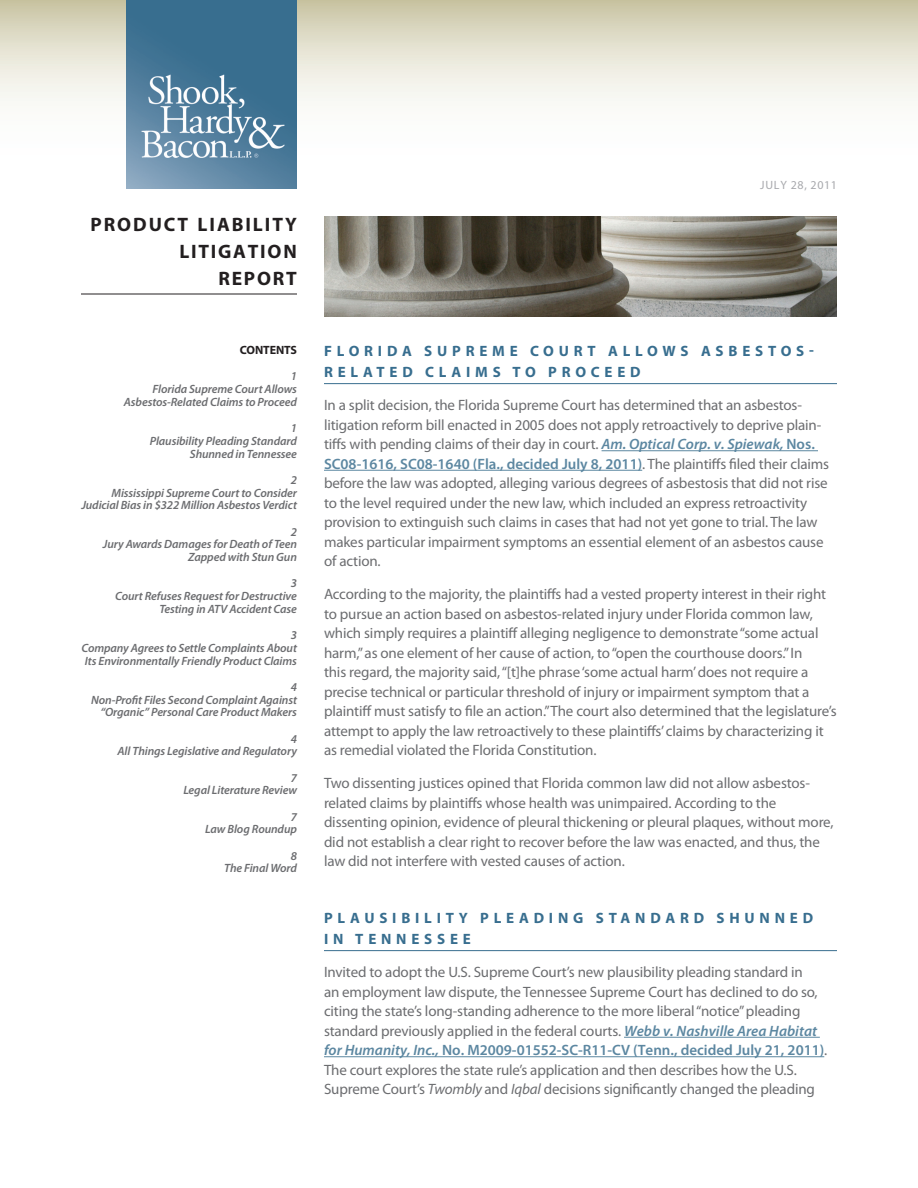
<style>
.page{position:relative;width:918px;height:1188px;background:#fff}
.page>*{position:absolute;margin:0;border:0;box-sizing:border-box;transform-origin:0 0}
.t1{font:700 19.5px/27px "Myriad Pro";letter-spacing:.095em;color:#231f20;text-align:right}
.Body{font:15px/19.5px "Myriad Pro";letter-spacing:-.01em;color:#6c6d70}
.Head{font:700 15px/21px "Myriad Pro";letter-spacing:.32em;color:#386e8f}
.t2{font:italic 600 12px/12.8px "Myriad Pro";letter-spacing:-.01em;color:#6c6d70;text-align:right}
.t3{font:12px "Myriad Pro";letter-spacing:.05em;color:#a8a9ad}
.TOC-Head{font:700 12px "Myriad Pro";letter-spacing:-.01em;color:#231f20}
.s1{font-weight:600;font-style:italic;color:#5c87a1}
.s2{font-weight:600;color:#5c87a1}
.s3{font-style:italic}
</style>
<div class="page">
<svg style="left:0;top:0;width:918px;height:101px;background:#e4e1d0"></svg>
<hr style="left:324px;top:383px;width:513px;height:1px;background:#386e8f">
<hr style="left:602px;top:450px;width:216px;height:1px;background:#5c87a1">
<hr style="left:324px;top:470px;width:318px;height:1px;background:#5c87a1">
<hr style="left:324px;top:950px;width:513px;height:1px;background:#386e8f">
<hr style="left:624px;top:1037px;width:196px;height:1px;background:#5c87a1">
<hr style="left:324px;top:1056px;width:500px;height:1px;background:#5c87a1">
<img style="left:324px;top:216px;width:513px;height:100px">
<hr style="left:81px;top:294px;width:216px;height:1px;background:#231f20">
<img style="left:126px;top:0;width:171px;height:189px">
<p class="t1" style="left:90px;top:211px;width:208px">PRODUCT LIABILITY<br>LITIGATION<br>REPORT</p>
<p class="TOC-Head" style="left:240px;top:343px;width:59px">CONTENTS</p>
<p class="t2" style="left:124px;top:370px;width:175px">1<br>Florida Supreme Court Allows<br>Asbestos-Related Claims to Proceed</p>
<p class="t2" style="left:150px;top:422px;width:149px">1<br>Plausibility Pleading Standard<br>Shunned in Tennessee</p>
<p class="t2" style="left:81px;top:474px;width:217px">2<br>Mississippi Supreme Court to Consider<br>Judicial Bias in $322 Million Asbestos Verdict</p>
<p class="t2" style="left:103px;top:525px;width:196px">2<br>Jury Awards Damages for Death of Teen<br>Zapped with Stun Gun</p>
<p class="t2" style="left:115px;top:577px;width:183px">3<br>Court Refuses Request for Destructive<br>Testing in ATV Accident Case</p>
<p class="t2" style="left:81px;top:629px;width:217px;text-align:justify;text-indent:209px">3<br>Company Agrees to Settle Complaints About Its Environmentally Friendly Product Claims</p>
<p class="t2" style="left:91px;top:681px;width:207px">4<br>Non-Profit Files Second Complaint Against “Organic” Personal Care Product Makers</p>
<p class="t2" style="left:118px;top:732px;width:181px">4<br>All Things Legislative and Regulatory</p>
<p class="t2" style="left:183px;top:771px;width:115px">7<br>Legal Literature Review</p>
<p class="t2" style="left:205px;top:810px;width:93px">7<br>Law Blog Roundup</p>
<p class="t2" style="left:224px;top:849px;width:74px">8<br>The Final Word</p>
<p class="t3" style="left:760px;top:178px;width:78px">JULY 28, 2011</p>
<p class="Head" style="left:324px;top:341px;width:491px">FLORIDA SUPREME COURT ALLOWS ASBESTOS-<br>RELATED CLAIMS TO PROCEED</p>
<p class="Body" style="left:324px;top:396px;width:507px">In a split decision, the Florida Supreme Court has determined that an asbestos&shy;litigation reform bill enacted in 2005 does not apply retroactively to deprive plain&shy;tiffs with pending claims of their day in court. <span class="s1">Am. Optical Corp. v. Spiewak,</span> <span class="s2">Nos.<br>SC08-1616, SC08-1640 (Fla., decided July 8, 2011)</span>. The plaintiffs filed their claims before the law was adopted, alleging various degrees of asbestosis that did not rise to the level required under the new law, which included an express retroactivity provision to extinguish such claims in cases that had not yet gone to trial. The law makes particular impairment symptoms an essential element of an asbestos cause of action.</p>
<p class="Body" style="left:324px;top:585px;width:514px">According to the majority, the plaintiffs had a vested property interest in their right to pursue an action based on asbestos-related injury under Florida common law, which simply requires a plaintiff alleging negligence to demonstrate “some actual harm,” as one element of her cause of action, to “open the courthouse doors.” In<br>this regard, the majority said, “[t]he phrase ‘some actual harm’ does not require a precise technical or particular threshold of injury or impairment symptom that a plaintiff must satisfy to file an action.” The court also determined that the legislature’s attempt to apply the law retroactively to these plaintiffs’ claims by characterizing it as remedial violated the Florida Constitution.</p>
<p class="Body" style="left:324px;top:774px;width:511px">Two dissenting justices opined that Florida common law did not allow asbestos&shy;related claims by plaintiffs whose health was unimpaired. According to the dissenting opinion, evidence of pleural thickening or pleural plaques, without more, did not establish a clear right to recover before the law was enacted, and thus, the law did not interfere with vested causes of action.</p>
<p class="Head" style="left:324px;top:908px;width:490px">PLAUSIBILITY PLEADING STANDARD SHUNNED<br>IN TENNESSEE</p>
<p class="Body" style="left:324px;top:963px;width:505px">Invited to adopt the U.S. Supreme Court’s new plausibility pleading standard in<br>an employment law dispute, the Tennessee Supreme Court has declined to do so, citing the state’s long-standing adherence to the more liberal “notice” pleading standard previously applied in the federal courts. <span class="s1">Webb v. Nashville Area Habitat for Humanity, Inc.,</span> <span class="s2">No. M2009-01552-SC-R11-CV (Tenn., decided July 21, 2011)</span>.<br>The court explores the state rule’s application and then describes how the U.S.<br>Supreme Court’s <span class="s3">Twombly</span> and <span class="s3">Iqbal</span> decisions significantly changed the pleading</p>
</div>
